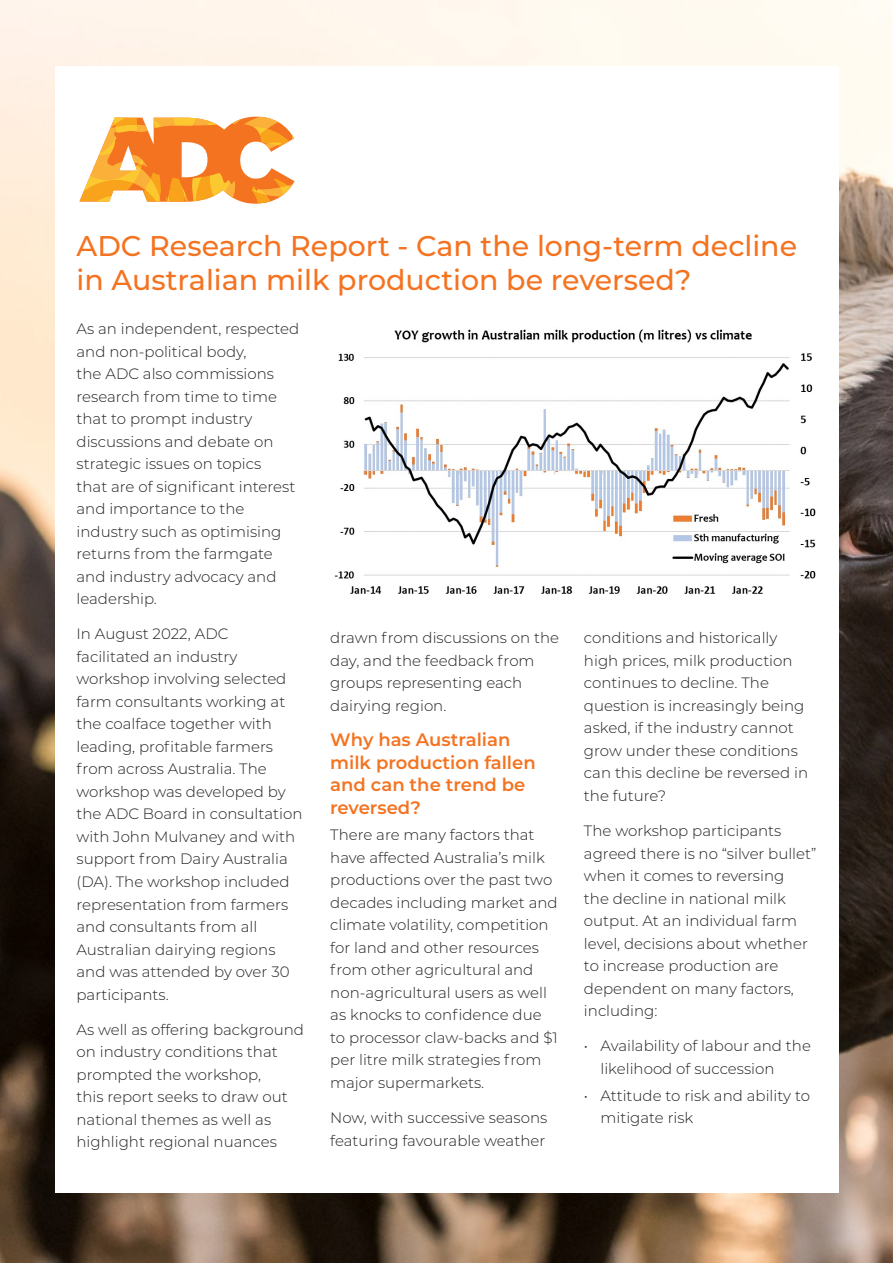
<style>
.page{position:relative;width:893px;height:1263px;background:#fff}
.page>*{position:absolute;margin:0;border:0;box-sizing:border-box;transform-origin:0 0}
.body{font:500 28.5px/34.2px "Montserrat";color:#f47321}
.sub{font:600 18px/22.5px "Montserrat";color:#f47321}
.body-2{font:300 15px/22.5px "Montserrat";color:#231f20}
</style>
<div class="page">
<img style="left:0;top:0;width:893px;height:1263px">
<div style="left:55px;top:66px;width:783px;height:1127px;background:#fff"></div>
<svg style="left:79px;top:117px;width:216px;height:87px"></svg>
<img style="left:334px;top:329px;width:482px;height:265px">
<p class="body" style="left:77px;top:227px;width:722px">ADC Research Report - Can the long-term decline in Australian milk production be reversed?</p>
<p class="body-2" style="left:77px;top:317px;width:224px">As an independent, respected and non-political body,<br>the ADC also commissions research from time to time that to prompt industry discussions and debate on strategic issues on topics<br>that are of significant interest and importance to the industry such as optimising returns from the farmgate and industry advocacy and leadership.</p>
<p class="body-2" style="left:77px;top:622px;width:227px">In August 2022, ADC facilitated an industry workshop involving selected farm consultants working at the coalface together with leading, profitable farmers from across Australia. The workshop was developed by the ADC Board in consultation with John Mulvaney and with support from Dairy Australia (DA). The workshop included representation from farmers and consultants from all<br>Australian dairying regions and was attended by over 30 participants.</p>
<p class="body-2" style="left:77px;top:1018px;width:229px">As well as offering background on industry conditions that prompted the workshop,<br>this report seeks to draw out national themes as well as highlight regional nuances</p>
<p class="body-2" style="left:330px;top:626px;width:230px">drawn from discussions on the day, and the feedback from groups representing each dairying region.</p>
<p class="sub" style="left:330px;top:728px;width:207px">Why has Australian milk production fallen and can the trend be reversed?</p>
<p class="body-2" style="left:330px;top:823px;width:229px">There are many factors that have affected Australia’s milk productions over the past two decades including market and climate volatility, competition for land and other resources from other agricultural and non-agricultural users as well as knocks to confidence due to processor claw-backs and $1 per litre milk strategies from major supermarkets.</p>
<p class="body-2" style="left:330px;top:1106px;width:219px">Now, with successive seasons featuring favourable weather</p>
<p class="body-2" style="left:584px;top:626px;width:226px">conditions and historically high prices, milk production continues to decline. The question is increasingly being asked, if the industry cannot grow under these conditions can this decline be reversed in the future?</p>
<p class="body-2" style="left:584px;top:819px;width:234px">The workshop participants agreed there is no “silver bullet” when it comes to reversing<br>the decline in national milk output. At an individual farm level, decisions about whether to increase production are dependent on many factors, including:</p>
<p class="body-2" style="left:600px;top:1034px;width:212px;text-indent:-16px">• Availability of labour and the likelihood of succession</p>
<p class="body-2" style="left:600px;top:1083px;width:211px;text-indent:-16px">• Attitude to risk and ability to mitigate risk</p>
</div>
